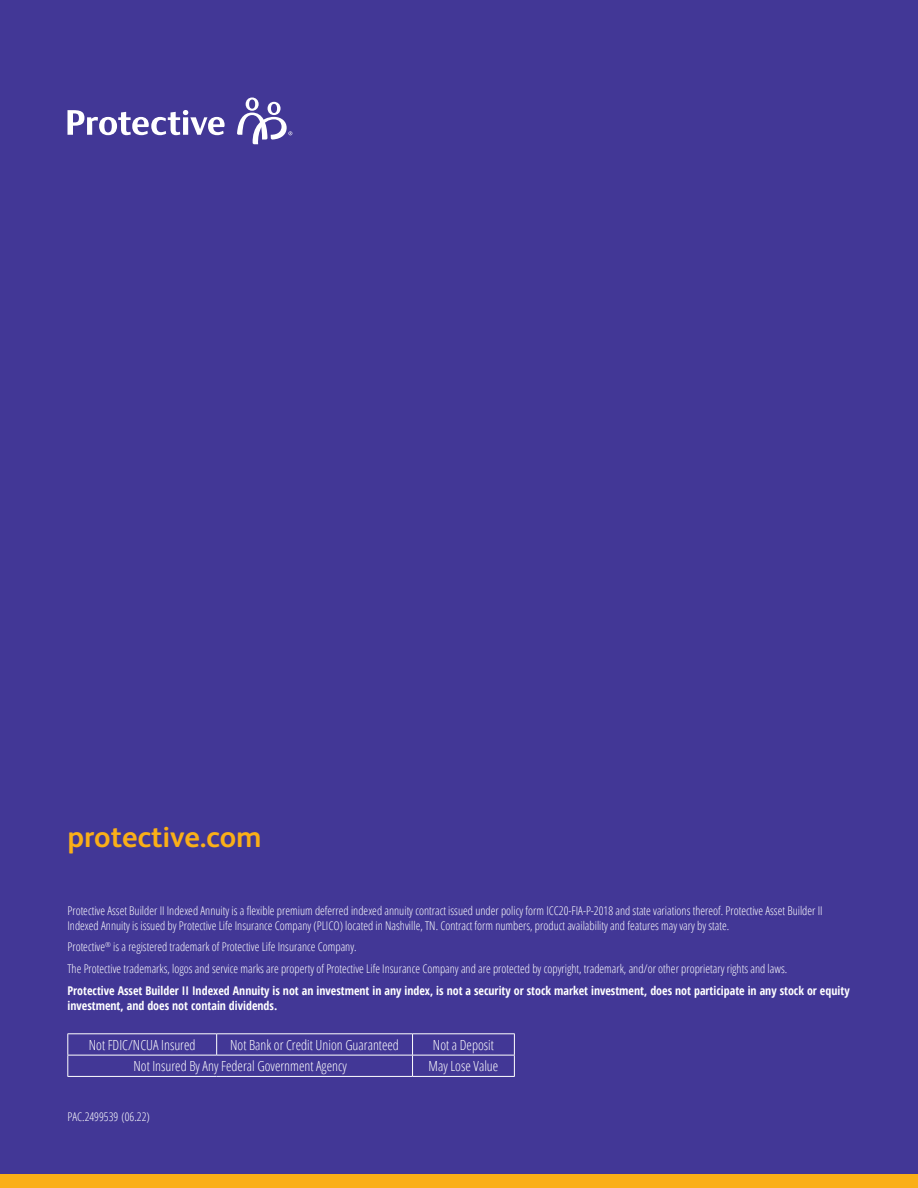
<style>
.page{position:relative;width:918px;height:1188px;background:#423796}
.page>*{position:absolute;margin:0;border:0;box-sizing:border-box;transform-origin:0 0}
.t1{font:700 30px "FS Albert Pro";color:#faaf18}
.t2{font:300 13.95px "Open Sans Condensed";color:#fff}
.Disclosures{font:300 12px/15px "Open Sans Condensed";color:#fff}
.Disclosures-2{font:700 12px/15px "Open Sans Condensed";color:#fff}
</style>
<div class="page">
<div style="left:0;top:1174px;width:918px;height:14px;background:#faaf18"></div>
<hr style="left:68px;top:1033px;width:149px;height:1px;background:#fff">
<hr style="left:217px;top:1033px;width:196px;height:1px;background:#fff">
<svg style="left:216px;top:1034px;width:1px;height:21px"></svg>
<hr style="left:413px;top:1033px;width:102px;height:1px;background:#fff">
<hr style="left:68px;top:1055px;width:149px;height:1px;background:#fff">
<svg style="left:68px;top:1034px;width:1px;height:42px"></svg>
<hr style="left:217px;top:1055px;width:196px;height:1px;background:#fff">
<hr style="left:413px;top:1055px;width:102px;height:1px;background:#fff">
<svg style="left:412px;top:1034px;width:1px;height:42px"></svg>
<svg style="left:514px;top:1034px;width:1px;height:42px"></svg>
<hr style="left:68px;top:1076px;width:149px;height:1px;background:#fff">
<hr style="left:217px;top:1076px;width:196px;height:1px;background:#fff">
<hr style="left:413px;top:1076px;width:102px;height:1px;background:#fff">
<svg style="left:68px;top:110px;width:157px;height:25px"></svg>
<svg style="left:237px;top:98px;width:55px;height:46px"></svg>
<p class="t1" style="left:68px;top:815px;width:196px">protective.com</p>
<p class="Disclosures" style="left:68px;top:902px;width:757px">Protective Asset Builder II Indexed Annuity is a flexible premium deferred indexed annuity contract issued under policy form ICC20-FIA-P-2018 and state variations thereof. Protective Asset Builder II<br>Indexed Annuity is issued by Protective Life Insurance Company (PLICO) located in Nashville, TN. Contract form numbers, product availability and features may vary by state.</p>
<p class="Disclosures" style="left:68px;top:939px;width:291px">Protective<sup>®</sup> is a registered trademark of Protective Life Insurance Company.</p>
<p class="Disclosures" style="left:68px;top:961px;width:721px">The Protective trademarks, logos and service marks are property of Protective Life Insurance Company and are protected by copyright, trademark, and/or other proprietary rights and laws.</p>
<p class="Disclosures-2" style="left:68px;top:983px;width:784px">Protective Asset Builder II Indexed Annuity is not an investment in any index, is not a security or stock market investment, does not participate in any stock or equity investment, and does not contain dividends.</p>
<p class="t2" style="left:89px;top:1035px;width:108px">Not FDIC/NCUA Insured</p>
<p class="t2" style="left:230px;top:1035px;width:170px">Not Bank or Credit Union Guaranteed</p>
<p class="t2" style="left:433px;top:1035px;width:62px">Not a Deposit</p>
<p class="t2" style="left:134px;top:1057px;width:215px">Not Insured By Any Federal Government Agency</p>
<p class="t2" style="left:429px;top:1057px;width:71px">May Lose Value</p>
<p class="Disclosures" style="left:68px;top:1108px;width:84px">PAC.2499539 (06.22)</p>
</div>
